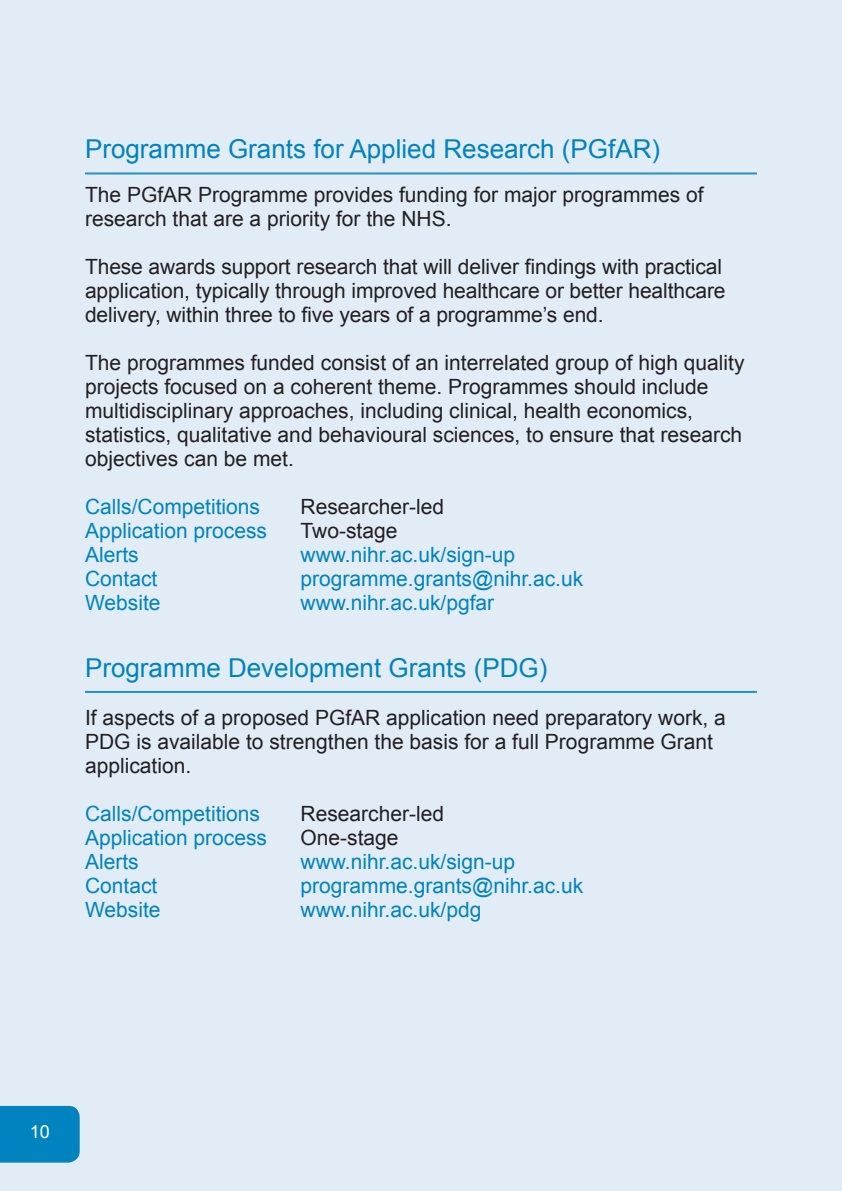
<style>
.page{position:relative;width:842px;height:1191px;background:#e1ecf6}
.page>*{position:absolute;margin:0;border:0;box-sizing:border-box;transform-origin:0 0}
.t1{font:26px "Arial";color:#0083bf}
.t2{font:21px/24px "Arial";color:#231f20}
.t3{font:21px "Arial";color:#0083bf}
.t4{font:18px "Arial";color:#fff}
</style>
<div class="page">
<hr style="left:85px;top:172px;width:672px;height:2px;background:#2093ca">
<hr style="left:85px;top:691px;width:672px;height:2px;background:#2093ca">
<div style="left:0;top:1106px;width:80px;height:56px;background:#0083bf"></div>
<p class="t1" style="left:85px;top:132px;width:577px">Programme Grants for Applied Research (PGfAR)</p>
<p class="t2" style="left:85px;top:183px;width:620px">The PGfAR Programme provides funding for major programmes of research that are a priority for the NHS.</p>
<p class="t2" style="left:85px;top:255px;width:642px">These awards support research that will deliver findings with practical application, typically through improved healthcare or better healthcare delivery, within three to five years of a programme’s end.</p>
<p class="t2" style="left:85px;top:351px;width:661px">The programmes funded consist of an interrelated group of high quality projects focused on a coherent theme. Programmes should include multidisciplinary approaches, including clinical, health economics, statistics, qualitative and behavioural sciences, to ensure that research objectives can be met.</p>
<p class="t3" style="left:85px;top:493px;width:177px">Calls/Competitions</p>
<p class="t2" style="left:300px;top:495px;width:145px">Researcher-led</p>
<p class="t3" style="left:85px;top:517px;width:184px">Application process</p>
<p class="t2" style="left:300px;top:519px;width:98px">Two-stage</p>
<p class="t3" style="left:85px;top:541px;width:55px">Alerts</p>
<p class="t3" style="left:300px;top:541px;width:216px">www.nihr.ac.uk/sign-up</p>
<p class="t3" style="left:85px;top:565px;width:74px">Contact</p>
<p class="t3" style="left:300px;top:565px;width:284px">programme.grants@nihr.ac.uk</p>
<p class="t3" style="left:85px;top:589px;width:77px">Website</p>
<p class="t3" style="left:300px;top:589px;width:195px">www.nihr.ac.uk/pgfar</p>
<p class="t1" style="left:85px;top:651px;width:464px">Programme Development Grants (PDG)</p>
<p class="t2" style="left:85px;top:706px;width:642px">If aspects of a proposed PGfAR application need preparatory work, a<br>PDG is available to strengthen the basis for a full Programme Grant application.</p>
<p class="t3" style="left:85px;top:800px;width:177px">Calls/Competitions</p>
<p class="t2" style="left:300px;top:802px;width:145px">Researcher-led</p>
<p class="t3" style="left:85px;top:824px;width:184px">Application process</p>
<p class="t2" style="left:300px;top:826px;width:100px">One-stage</p>
<p class="t3" style="left:85px;top:848px;width:55px">Alerts</p>
<p class="t3" style="left:300px;top:848px;width:216px">www.nihr.ac.uk/sign-up</p>
<p class="t3" style="left:85px;top:872px;width:74px">Contact</p>
<p class="t3" style="left:300px;top:872px;width:284px">programme.grants@nihr.ac.uk</p>
<p class="t3" style="left:85px;top:896px;width:77px">Website</p>
<p class="t3" style="left:300px;top:896px;width:182px">www.nihr.ac.uk/pdg</p>
<p class="t4" style="left:30px;top:1120px;width:22px">10</p>
</div>
